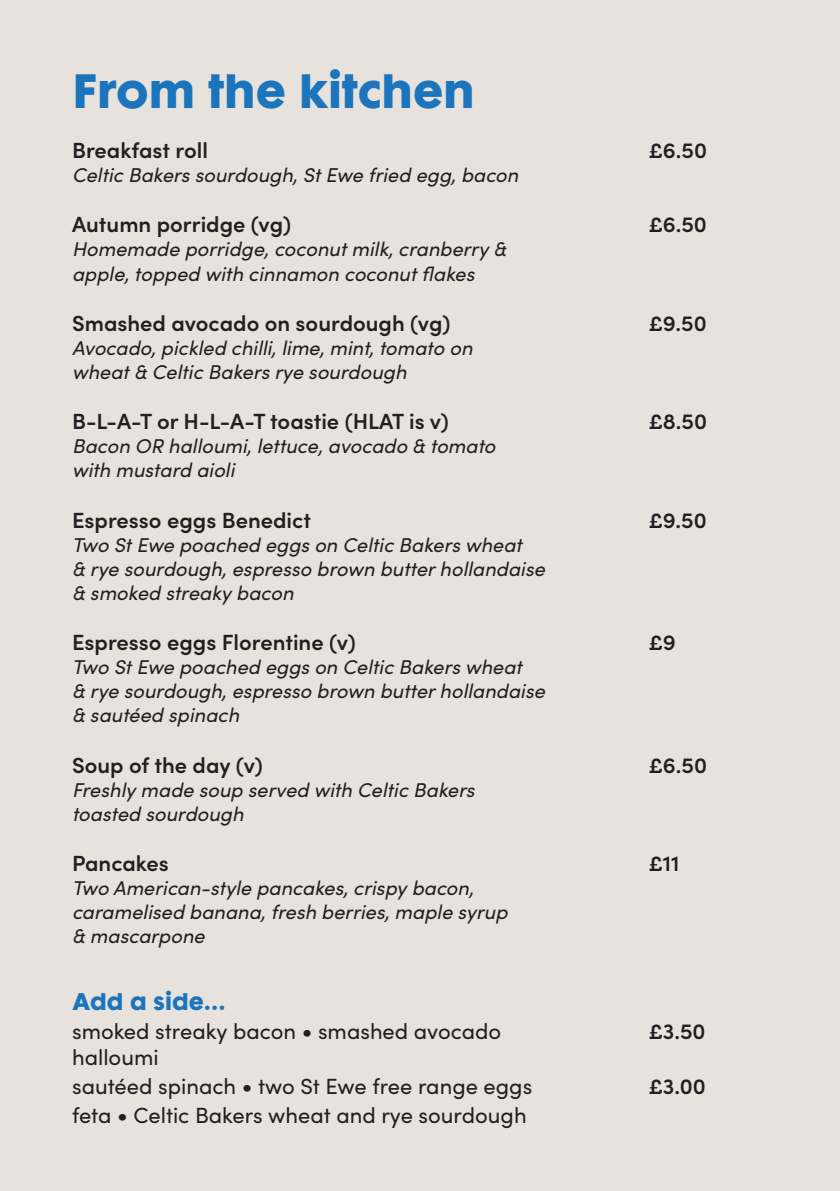
<style>
.page{position:relative;width:840px;height:1191px;background:#fff}
.page>*{position:absolute;margin:0;border:0;box-sizing:border-box;transform-origin:0 0}
.t1{font:700 44px "Futura Maxi Std";color:#1c75bc}
.t2{font:600 22px "Sofia Pro";color:#231f20}
.t3{font:22px "Sofia Pro";color:#231f20}
.t4{font:700 22px "Futura Maxi Std";color:#1c75bc}
.t5{font:italic 20px/24px "Sofia Pro";color:#231f20}
.s1{font-size:24px}
</style>
<div class="page">
<div style="left:0;top:0;width:839px;height:1191px;background:#e8e2dd"></div>
<p class="t1" style="left:72px;top:59px;width:404px">From the kitchen</p>
<p class="t2" style="left:72px;top:134px;width:137px">Breakfast roll</p>
<p class="t2" style="left:648px;top:134px;width:60px">£6.50</p>
<p class="t5" style="left:72px;top:162px;width:447px">Celtic Bakers sourdough, St Ewe fried egg, bacon</p>
<p class="t2" style="left:72px;top:208px;width:220px">Autumn porridge (vg)</p>
<p class="t2" style="left:648px;top:208px;width:60px">£6.50</p>
<p class="t5" style="left:72px;top:236px;width:435px">Homemade porridge, coconut milk, cranberry &amp; apple, topped with cinnamon coconut flakes</p>
<p class="t2" style="left:72px;top:306px;width:379px">Smashed avocado on sourdough (vg)</p>
<p class="t2" style="left:648px;top:306px;width:59px">£9.50</p>
<p class="t5" style="left:72px;top:335px;width:402px">Avocado, pickled chilli, lime, mint, tomato on wheat &amp; Celtic Bakers rye sourdough</p>
<p class="t2" style="left:72px;top:405px;width:378px">B-L-A-T or H-L-A-T toastie (HLAT is v)</p>
<p class="t2" style="left:648px;top:405px;width:60px">£8.50</p>
<p class="t5" style="left:72px;top:433px;width:425px">Bacon OR halloumi, lettuce, avocado &amp; tomato with mustard aioli</p>
<p class="t2" style="left:72px;top:503px;width:240px">Espresso eggs Benedict</p>
<p class="t2" style="left:648px;top:503px;width:59px">£9.50</p>
<p class="t5" style="left:72px;top:531px;width:474px">Two St Ewe poached eggs on Celtic Bakers wheat<br>&amp; rye sourdough, espresso brown butter hollandaise &amp; smoked streaky bacon</p>
<p class="t2" style="left:72px;top:626px;width:285px">Espresso eggs Florentine (v)</p>
<p class="t2" style="left:648px;top:626px;width:29px">£9</p>
<p class="t5" style="left:72px;top:654px;width:474px">Two St Ewe poached eggs on Celtic Bakers wheat<br>&amp; rye sourdough, espresso brown butter hollandaise &amp; sautéed spinach</p>
<p class="t2" style="left:72px;top:748px;width:192px">Soup of the day (v)</p>
<p class="t2" style="left:648px;top:748px;width:60px">£6.50</p>
<p class="t5" style="left:72px;top:776px;width:404px">Freshly made soup served with Celtic Bakers toasted sourdough</p>
<p class="t2" style="left:72px;top:846px;width:98px">Pancakes</p>
<p class="t2" style="left:648px;top:846px;width:32px">£11</p>
<p class="t5" style="left:72px;top:875px;width:436px">Two American-style pancakes, crispy bacon, caramelised banana, fresh berries, maple syrup &amp; mascarpone</p>
<p class="t4" style="left:72px;top:985px;width:155px">Add a side…</p>
<p class="t3" style="left:72px;top:1015px;width:430px">smoked streaky bacon <span class="s1">•</span> smashed avocado</p>
<p class="t2" style="left:648px;top:1014px;width:58px">£3.50</p>
<p class="t3" style="left:72px;top:1041px;width:88px">halloumi</p>
<p class="t3" style="left:72px;top:1070px;width:461px">sautéed spinach <span class="s1">•</span> two St Ewe free range eggs</p>
<p class="t2" style="left:648px;top:1069px;width:59px">£3.00</p>
<p class="t3" style="left:72px;top:1099px;width:456px">feta <span class="s1">•</span> Celtic Bakers wheat and rye sourdough</p>
</div>
